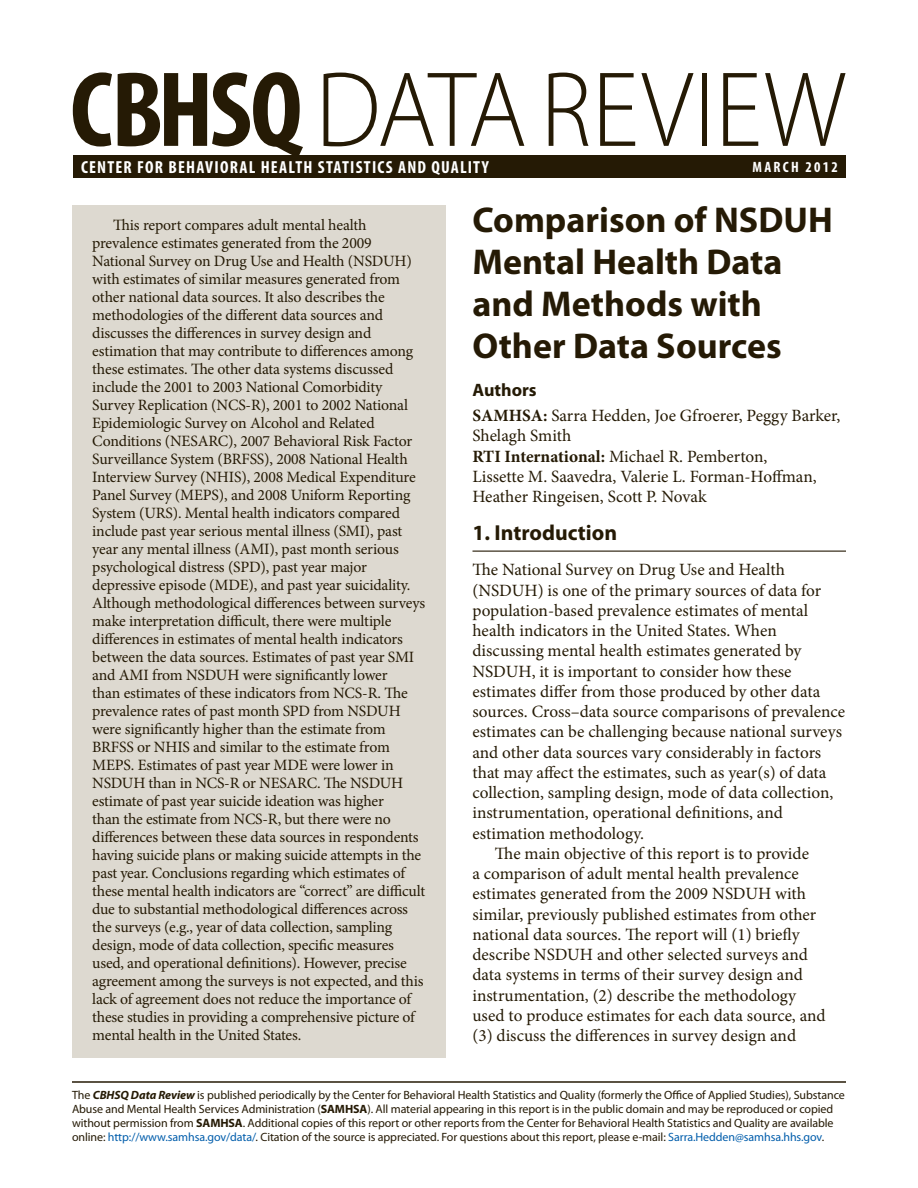
<style>
.page{position:relative;width:918px;height:1188px;background:#fff}
.page>*{position:absolute;margin:0;border:0;box-sizing:border-box;transform-origin:0 0}
.t1{font:300 108px "Myriad Pro";letter-spacing:.01em;color:#251a05;scale:.93 1}
.t2{font:700 36px/42px "Myriad Pro";color:#251a05}
.t3{font:700 21.75px "Myriad Pro";color:#251a05}
.t4{font:700 18px "Myriad Pro";color:#251a05}
.t5{font:700 condensed 17.55px "Myriad Pro";letter-spacing:.065em;color:#fff}
.t6{font:17.25px/20.2px "Minion Pro";color:#251a05}
.t7{font:15.75px/18px "Minion Pro";letter-spacing:-.015em;color:#251a05}
.t8{font:700 condensed 15px "Myriad Pro";letter-spacing:.15em;color:#fff}
.t9{font:12px/14.2px "Myriad Pro";letter-spacing:-.005em;color:#251a05}
.s1{font-weight:700;font-stretch:condensed}
.s2{font-weight:700}
.s3{font-weight:700;font-style:italic}
.s4{color:#015dab}
</style>
<div class="page">
<hr style="left:72px;top:1081px;width:774px;height:2px;background:#251a05">
<div style="left:73px;top:155px;width:772px;height:23px;background:#251a05"></div>
<div style="left:72px;top:205px;width:374px;height:853px;background:#ddd9d0"></div>
<hr style="left:472px;top:551px;width:374px;height:1px;background:#251a05">
<h1 class="t1" style="left:70px;top:50px;width:836px"><span class="s1">CBHSQ</span>DATAREVIEW</h1>
<p class="t5" style="left:81px;top:156px;width:410px">CENTER FOR BEHAVIORAL HEALTH STATISTICS AND QUALITY</p>
<p class="t8" style="left:753px;top:158px;width:87px">MARCH 2012</p>
<p class="t7" style="left:92px;top:216px;width:334px;text-indent:21px">This report compares adult mental health prevalence estimates generated from the 2009<br>National Survey on Drug Use and Health (NSDUH) with estimates of similar measures generated from other national data sources. It also describes the methodologies of the different data sources and discusses the differences in survey design and estimation that may contribute to differences among these estimates. The other data systems discussed include the 2001 to 2003 National Comorbidity Survey Replication (NCS-R), 2001 to 2002 National Epidemiologic Survey on Alcohol and Related Conditions (NESARC), 2007 Behavioral Risk Factor Surveillance System (BRFSS), 2008 National Health Interview Survey (NHIS), 2008 Medical Expenditure Panel Survey (MEPS), and 2008 Uniform Reporting System (URS). Mental health indicators compared include past year serious mental illness (SMI), past year any mental illness (AMI), past month serious psychological distress (SPD), past year major depressive episode (MDE), and past year suicidality.<br>Although methodological differences between surveys make interpretation difficult, there were multiple differences in estimates of mental health indicators between the data sources. Estimates of past year SMI and AMI from NSDUH were significantly lower<br>than estimates of these indicators from NCS-R. The prevalence rates of past month SPD from NSDUH were significantly higher than the estimate from BRFSS or NHIS and similar to the estimate from MEPS. Estimates of past year MDE were lower in NSDUH than in NCS-R or NESARC. The NSDUH estimate of past year suicide ideation was higher<br>than the estimate from NCS-R, but there were no differences between these data sources in respondents having suicide plans or making suicide attempts in the past year. Conclusions regarding which estimates of these mental health indicators are “correct” are difficult due to substantial methodological differences across the surveys (e.g., year of data collection, sampling design, mode of data collection, specific measures used, and operational definitions). However, precise agreement among the surveys is not expected, and this lack of agreement does not reduce the importance of these studies in providing a comprehensive picture of mental health in the United States.</p>
<h2 class="t2" style="left:472px;top:198px;width:362px">Comparison of NSDUH<br>Mental Health Data and Methods with<br>Other Data Sources</h2>
<p class="t4" style="left:472px;top:378px;width:66px">Authors</p>
<p class="t6" style="left:472px;top:405px;width:370px"><span class="s2">SAMHSA:</span> Sarra Hedden, Joe Gfroerer, Peggy Barker, Shelagh Smith<br><span class="s2">RTI International:</span> Michael R. Pemberton,<br>Lissette M. Saavedra, Valerie L. Forman-Hoffman, Heather Ringeisen, Scott P. Novak</p>
<h3 class="t3" style="left:472px;top:519px;width:146px">1. Introduction</h3>
<p class="t6" style="left:472px;top:560px;width:314px">The National Survey on Drug Use and Health</p>
<p class="t6" style="left:472px;top:580px;width:350px">(NSDUH) is one of the primary sources of data for</p>
<p class="t6" style="left:472px;top:600px;width:337px">population-based prevalence estimates of mental</p>
<p class="t6" style="left:472px;top:621px;width:306px">health indicators in the United States. When</p>
<p class="t6" style="left:472px;top:641px;width:331px">discussing mental health estimates generated by</p>
<p class="t6" style="left:472px;top:661px;width:321px">NSDUH, it is important to consider how these</p>
<p class="t6" style="left:472px;top:681px;width:349px">estimates differ from those produced by other data</p>
<p class="t6" style="left:472px;top:702px;width:374px">sources. Cross–data source comparisons of prevalence</p>
<p class="t6" style="left:472px;top:722px;width:371px">estimates can be challenging because national surveys</p>
<p class="t6" style="left:472px;top:742px;width:350px">and other data sources vary considerably in factors</p>
<p class="t6" style="left:472px;top:762px;width:356px">that may affect the estimates, such as year(s) of data</p>
<p class="t6" style="left:472px;top:783px;width:362px">collection, sampling design, mode of data collection,</p>
<p class="t6" style="left:472px;top:803px;width:312px">instrumentation, operational definitions, and</p>
<p class="t6" style="left:472px;top:823px;width:173px">estimation methodology.</p>
<p class="t6" style="left:495px;top:843px;width:316px">The main objective of this report is to provide</p>
<p class="t6" style="left:472px;top:864px;width:328px">a comparison of adult mental health prevalence</p>
<p class="t6" style="left:472px;top:884px;width:335px">estimates generated from the 2009 NSDUH with</p>
<p class="t6" style="left:472px;top:904px;width:345px">similar, previously published estimates from other</p>
<p class="t6" style="left:472px;top:924px;width:329px">national data sources. The report will (1) briefly</p>
<p class="t6" style="left:472px;top:945px;width:337px">describe NSDUH and other selected surveys and</p>
<p class="t6" style="left:472px;top:965px;width:332px">data systems in terms of their survey design and</p>
<p class="t6" style="left:472px;top:985px;width:325px">instrumentation, (2) describe the methodology</p>
<p class="t6" style="left:472px;top:1005px;width:355px">used to produce estimates for each data source, and</p>
<p class="t6" style="left:472px;top:1026px;width:325px">(3) discuss the differences in survey design and</p>
<p class="t9" style="left:72px;top:1087px;width:774px">The <span class="s3">CBHSQ Data Review</span> is published periodically by the Center for Behavioral Health Statistics and Quality (formerly the Office of Applied Studies), Substance Abuse and Mental Health Services Administration (<span class="s2">SAMHSA</span>). All material appearing in this report is in the public domain and may be reproduced or copied without permission from <span class="s2">SAMHSA</span>. Additional copies of this report or other reports from the Center for Behavioral Health Statistics and Quality are available online: <span class="s4">http://www.samhsa.gov/data/</span>. Citation of the source is appreciated. For questions about this report, please e-mail: <span class="s4">Sarra.Hedden@samhsa.hhs.gov</span>.</p>
</div>
